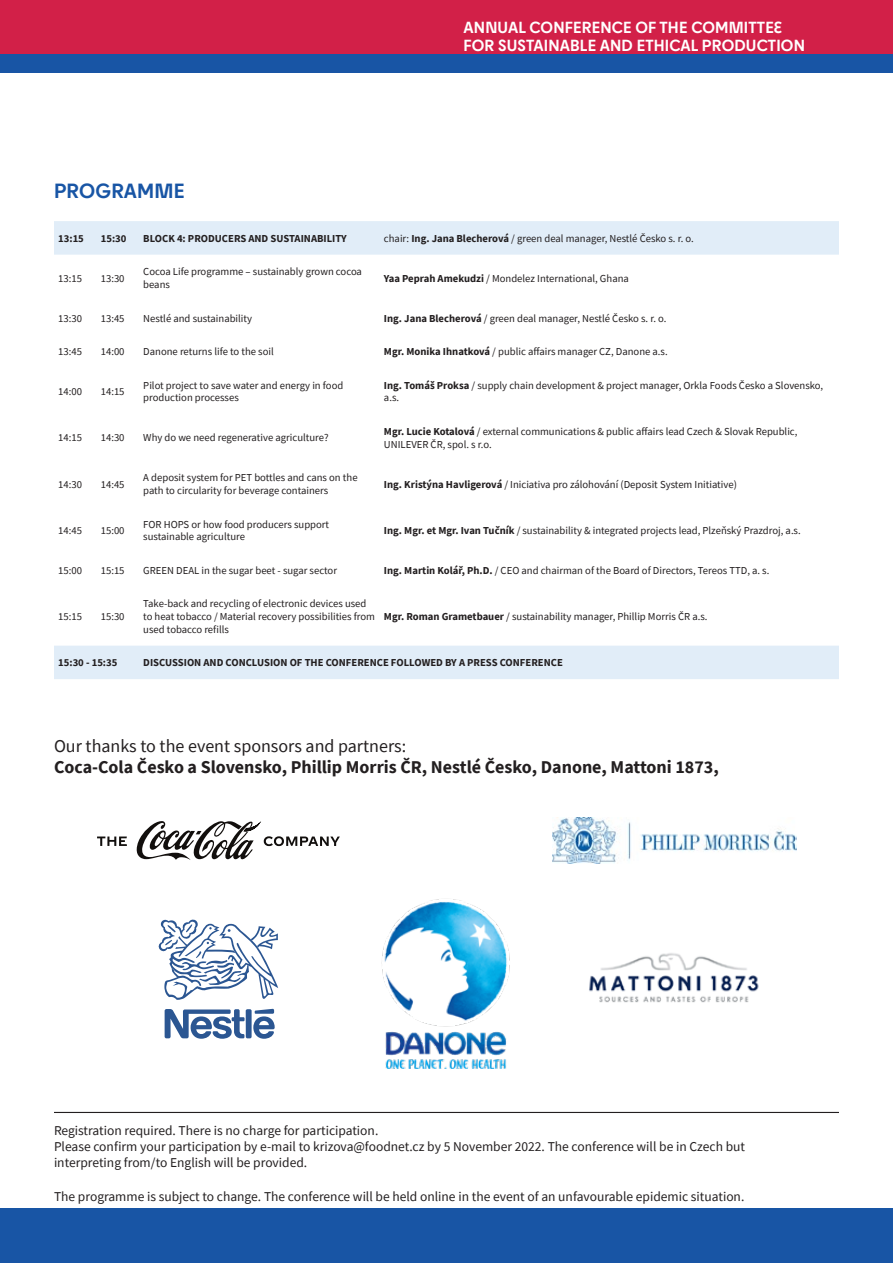
<style>
.page{position:relative;width:893px;height:1263px;background:#fff}
.page>*{position:absolute;margin:0;border:0;box-sizing:border-box;transform-origin:0 0}
.t1{font:700 19.2px "Cy";letter-spacing:.01em;color:#1855a5}
.t2{font:700 18px/21.6px "Source Sans Pro";color:#231f20}
.t3{font:700 15px/18px "Cy";letter-spacing:.01em;color:#fff}
.t4{font:13.5px/16.2px "Source Sans Pro";color:#231f20}
.t5{font:10.65px/12.8px "Source Sans Pro";color:#231f20}
.t6{font:700 10.65px "Source Sans Pro";color:#231f20}
.s1{font-weight:700}
.s2{font-weight:400}
</style>
<div class="page">
<div style="left:0;top:0;width:893px;height:54px;background:#d22048"></div>
<div style="left:0;top:1209px;width:893px;height:54px;background:#1855a5"></div>
<div style="left:0;top:54px;width:893px;height:18px;background:#1855a5"></div>
<svg style="left:54px;top:221px;width:785px;height:458px"></svg>
<img style="left:553px;top:817px;width:243px;height:47px">
<svg style="left:97px;top:836px;width:30px;height:10px"></svg>
<svg style="left:137px;top:821px;width:203px;height:39px"></svg>
<img style="left:589px;top:953px;width:170px;height:50px">
<svg style="left:158px;top:919px;width:120px;height:120px"></svg>
<img style="left:381px;top:899px;width:129px;height:169px">
<hr style="left:54px;top:1112px;width:785px;height:1px;background:#231f20">
<p class="t1" style="left:54px;top:176px;width:132px">PROGRAMME</p>
<p class="t3" style="left:463px;top:17px;width:343px">ANNUAL CONFERENCE OF THE COMMITTEE<br>FOR SUSTAINABLE AND ETHICAL PRODUCTION</p>
<p class="t6" style="left:58px;top:231px;width:27px">13:15</p>
<p class="t6" style="left:101px;top:231px;width:27px">15:30</p>
<p class="t6" style="left:143px;top:231px;width:205px">BLOCK 4: PRODUCERS AND SUSTAINABILITY</p>
<p class="t5" style="left:384px;top:232px;width:311px">chair: <span class="s1">Ing. Jana Blecherová</span> / green deal manager, Nestlé Česko s. r. o.</p>
<p class="t5" style="left:58px;top:272px;width:25px">13:15</p>
<p class="t5" style="left:101px;top:272px;width:25px">13:30</p>
<p class="t5" style="left:143px;top:265px;width:220px">Cocoa Life programme – sustainably grown cocoa beans</p>
<p class="t5" style="left:384px;top:272px;width:246px"><span class="s1">Yaa Peprah Amekudzi</span> / Mondelez International, Ghana</p>
<p class="t5" style="left:58px;top:312px;width:25px">13:30</p>
<p class="t5" style="left:101px;top:312px;width:25px">13:45</p>
<p class="t5" style="left:143px;top:312px;width:110px">Nestlé and sustainability</p>
<p class="t5" style="left:384px;top:312px;width:284px"><span class="s1">Ing. Jana Blecherová</span> / green deal manager, Nestlé Česko s. r. o.</p>
<p class="t5" style="left:58px;top:345px;width:25px">13:45</p>
<p class="t5" style="left:101px;top:345px;width:25px">14:00</p>
<p class="t5" style="left:143px;top:345px;width:132px">Danone returns life to the soil</p>
<p class="t5" style="left:384px;top:345px;width:285px"><span class="s1">Mgr. Monika Ihnatková</span> / public affairs manager CZ, Danone a.s.</p>
<p class="t5" style="left:58px;top:385px;width:25px">14:00</p>
<p class="t5" style="left:101px;top:385px;width:25px">14:15</p>
<p class="t5" style="left:143px;top:379px;width:202px">Pilot project to save water and energy in food production processes</p>
<p class="t5" style="left:384px;top:379px;width:441px"><span class="s1">Ing. Tomáš Proksa</span> / supply chain development &amp; project manager, Orkla Foods Česko a Slovensko, a.s.</p>
<p class="t5" style="left:58px;top:431px;width:25px">14:15</p>
<p class="t5" style="left:101px;top:431px;width:25px">14:30</p>
<p class="t5" style="left:143px;top:431px;width:187px">Why do we need regenerative agriculture?</p>
<p class="t5" style="left:384px;top:425px;width:415px"><span class="s1">Mgr. Lucie Kotalová</span> / external communications &amp; public affairs lead Czech &amp; Slovak Republic,<br>UNILEVER ČR, spol. s r.o.</p>
<p class="t5" style="left:58px;top:478px;width:25px">14:30</p>
<p class="t5" style="left:101px;top:478px;width:25px">14:45</p>
<p class="t5" style="left:143px;top:471px;width:216px">A deposit system for PET bottles and cans on the path to circularity for beverage containers</p>
<p class="t5" style="left:384px;top:478px;width:354px"><span class="s1">Ing. Kristýna Havligerová</span> / Iniciativa pro zálohování (Deposit System Initiative)</p>
<p class="t5" style="left:58px;top:524px;width:25px">14:45</p>
<p class="t5" style="left:101px;top:524px;width:25px">15:00</p>
<p class="t5" style="left:143px;top:517px;width:187px">FOR HOPS or how food producers support sustainable agriculture</p>
<p class="t5" style="left:384px;top:524px;width:418px"><span class="s1">Ing. Mgr. et Mgr. Ivan Tučník</span> / sustainability &amp; integrated projects lead, Plzeňský Prazdroj, a.s.</p>
<p class="t5" style="left:58px;top:564px;width:25px">15:00</p>
<p class="t5" style="left:101px;top:564px;width:25px">15:15</p>
<p class="t5" style="left:143px;top:564px;width:195px">GREEN DEAL in the sugar beet - sugar sector</p>
<p class="t5" style="left:384px;top:564px;width:387px"><span class="s1">Ing. Martin Kolář, Ph.D.</span> / CEO and chairman of the Board of Directors, Tereos TTD, a. s.</p>
<p class="t5" style="left:58px;top:610px;width:25px">15:15</p>
<p class="t5" style="left:101px;top:610px;width:25px">15:30</p>
<p class="t5" style="left:143px;top:597px;width:233px">Take-back and recycling of electronic devices used to heat tobacco / Material recovery possibilities from used tobacco refills</p>
<p class="t5" style="left:384px;top:610px;width:325px"><span class="s1">Mgr. Roman Grametbauer</span> / sustainability manager, Phillip Morris ČR a.s.</p>
<p class="t6" style="left:58px;top:656px;width:61px">15:30 - 15:35</p>
<p class="t6" style="left:143px;top:656px;width:421px">DISCUSSION AND CONCLUSION OF THE CONFERENCE FOLLOWED BY A PRESS CONFERENCE</p>
<p class="t2" style="left:54px;top:735px;width:666px"><span class="s2">Our thanks to the event sponsors and partners:<br></span>Coca-Cola Česko a Slovensko, Phillip Morris ČR, Nestlé Česko, Danone, Mattoni 1873,</p>
<p class="t4" style="left:54px;top:1122px;width:326px">Registration required. There is no charge for participation.</p>
<p class="t4" style="left:54px;top:1138px;width:693px">Please confirm your participation by e-mail to krizova@foodnet.cz by 5 November 2022. The conference will be in Czech but interpreting from/to English will be provided.</p>
<p class="t4" style="left:54px;top:1188px;width:692px">The programme is subject to change. The conference will be held online in the event of an unfavourable epidemic situation.</p>
</div>
